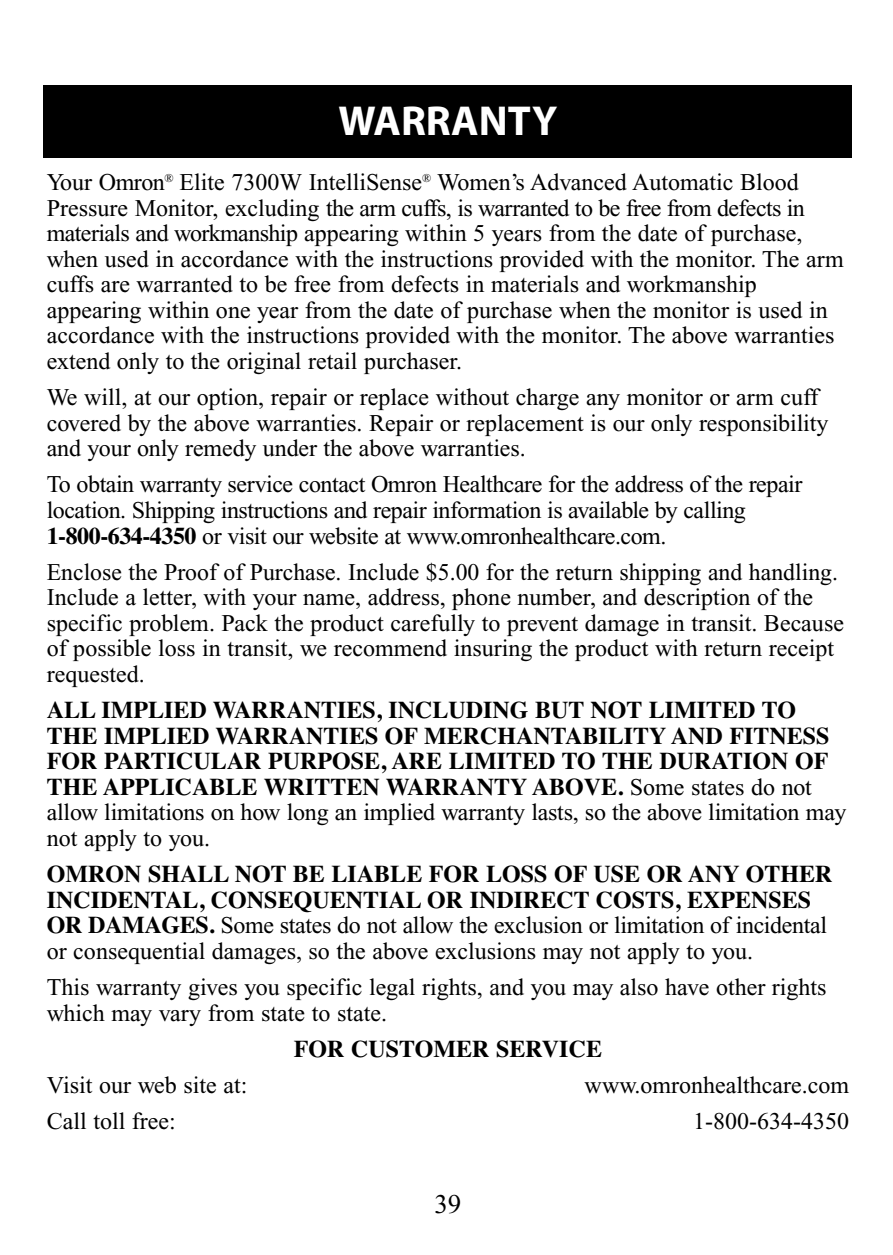
<style>
.page{position:relative;width:893px;height:1255px;background:#fff}
.page>*{position:absolute;margin:0;border:0;box-sizing:border-box;transform-origin:0 0}
.t1{font:700 42px "Myriad";color:#fff}
.t2{font:27px "Times";color:#000}
.t3{font:24px/25.5px "Times";color:#000}
.t4{font:700 24px/25.5px "Times";color:#000}
.t5{font:24px/25.5px "Times";letter-spacing:-.02em;color:#000}
.s1{font-weight:700}
.s2{font-weight:400}
</style>
<div class="page">
<div style="left:43px;top:85px;width:809px;height:73px;background:#000"></div>
<h1 class="t1" style="left:338px;top:105px;width:220px">WARRANTY</h1>
<p class="t3" style="left:47px;top:172px;width:798px">Your Omron<sup>®</sup> Elite 7300W IntelliSense<sup>®</sup> Women’s Advanced Automatic Blood Pressure Monitor, excluding the arm cuffs, is warranted to be free from defects in materials and workmanship appearing within 5 years from the date of purchase, when used in accordance with the instructions provided with the monitor. The arm cuffs are warranted to be free from defects in materials and workmanship appearing within one year from the date of purchase when the monitor is used in accordance with the instructions provided with the monitor. The above warranties extend only to the original retail purchaser.</p>
<p class="t3" style="left:47px;top:386px;width:783px">We will, at our option, repair or replace without charge any monitor or arm cuff covered by the above warranties. Repair or replacement is our only responsibility and your only remedy under the above warranties.</p>
<p class="t5" style="left:47px;top:474px;width:757px">To obtain warranty service contact Omron Healthcare for the address of the repair location. Shipping instructions and repair information is available by calling<br><span class="s1">1-800-634-4350</span> or visit our website at www.omronhealthcare.com.</p>
<p class="t3" style="left:47px;top:561px;width:798px">Enclose the Proof of Purchase. Include $5.00 for the return shipping and handling.<br>Include a letter, with your name, address, phone number, and description of the specific problem. Pack the product carefully to prevent damage in transit. Because of possible loss in transit, we recommend insuring the product with return receipt requested.</p>
<p class="t4" style="left:47px;top:699px;width:801px">ALL IMPLIED WARRANTIES, INCLUDING BUT NOT LIMITED TO THE IMPLIED WARRANTIES OF MERCHANTABILITY AND FITNESS FOR PARTICULAR PURPOSE, ARE LIMITED TO THE DURATION OF THE APPLICABLE WRITTEN WARRANTY ABOVE. <span class="s2">Some states do not allow limitations on how long an implied warranty lasts, so the above limitation may not apply to you.</span></p>
<p class="t3" style="left:47px;top:863px;width:787px"><span class="s1">OMRON SHALL NOT BE LIABLE FOR LOSS OF USE OR ANY OTHER INCIDENTAL, CONSEQUENTIAL OR INDIRECT COSTS, EXPENSES OR DAMAGES.</span> Some states do not allow the exclusion or limitation of incidental or consequential damages, so the above exclusions may not apply to you.</p>
<p class="t3" style="left:47px;top:976px;width:781px">This warranty gives you specific legal rights, and you may also have other rights which may vary from state to state.</p>
<p class="t4" style="left:294px;top:1037px;width:309px">FOR CUSTOMER SERVICE</p>
<p class="t3" style="left:47px;top:1074px;width:202px">Visit our web site at:</p>
<p class="t3" style="left:584px;top:1074px;width:266px">www.omronhealthcare.com</p>
<p class="t3" style="left:47px;top:1110px;width:131px">Call toll free:</p>
<p class="t3" style="left:693px;top:1110px;width:157px">1-800-634-4350</p>
<p class="t2" style="left:434px;top:1194px;width:28px">39</p>
</div>
